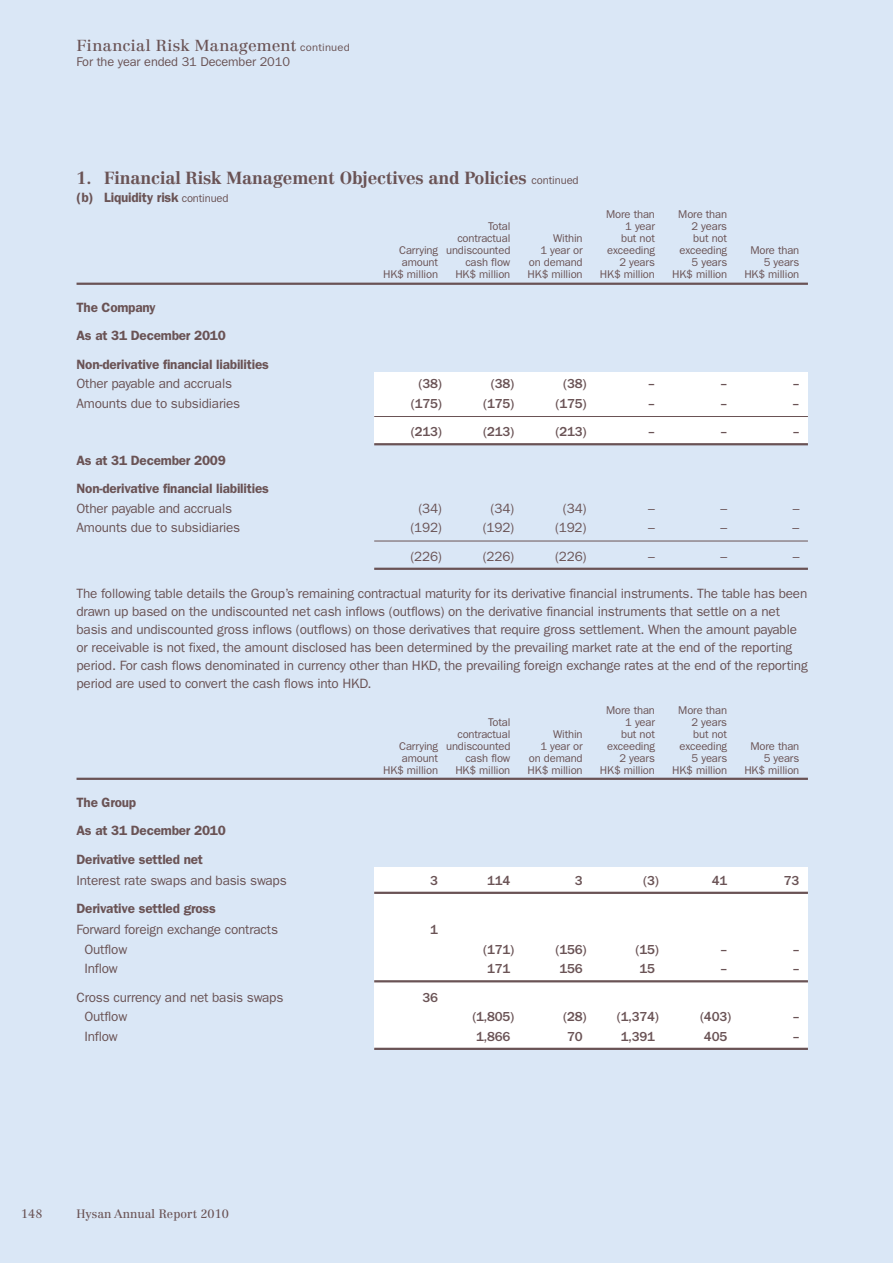
<style>
.page{position:relative;width:893px;height:1263px;background:#dae7f6}
.page>*{position:absolute;margin:0;border:0;box-sizing:border-box;transform-origin:0 0}
.t1{font:700 17.25px "Centennial LT Std";letter-spacing:-.01em;color:#6a5355}
.t2{font:15.6px "Centennial LT Std";letter-spacing:.005em;color:#6a5355;scale:1.05 1}
.t3{font:13.5px/18px "ITC Franklin Gothic Std";letter-spacing:-.015em;color:#6a5355}
.t4{font:600 13.5px/28.5px "ITC Franklin Gothic Std";letter-spacing:-.015em;color:#6a5355}
.t5{font:500 13.5px "ITC Franklin Gothic Std";letter-spacing:-.015em;color:#6a5355}
.t6{font:12.75px "ITC Franklin Gothic Std";letter-spacing:-.01em;color:#6a5355}
.t7{font:12px "Centennial LT Std";color:#6a5355}
.t8{font:11.25px "ITC Franklin Gothic Std";letter-spacing:-.015em;color:#6a5355}
.s1{font-family:"ITC Franklin Gothic Std";font-size:10.65px}
.s2{font-family:"ITC Franklin Gothic Std";font-weight:400;font-size:11.25px}
.s3{font-weight:400;font-size:11.25px}
.s4{font-weight:600}
</style>
<div class="page">
<hr style="left:77px;top:283px;width:731px;height:2px;background:#6a5355">
<div style="left:374px;top:373px;width:434px;height:71px;background:#fff"></div>
<hr style="left:374px;top:416px;width:434px;height:1px;background:#6a5355">
<hr style="left:374px;top:443px;width:434px;height:2px;background:#6a5355">
<hr style="left:374px;top:541px;width:434px;height:1px;background:#6a5355">
<hr style="left:374px;top:568px;width:434px;height:2px;background:#6a5355">
<hr style="left:77px;top:778px;width:731px;height:2px;background:#6a5355">
<div style="left:374px;top:868px;width:434px;height:181px;background:#fff"></div>
<hr style="left:374px;top:892px;width:434px;height:2px;background:#6a5355">
<hr style="left:374px;top:980px;width:434px;height:2px;background:#6a5355">
<hr style="left:374px;top:1048px;width:434px;height:2px;background:#6a5355">
<p class="t2" style="left:77px;top:36px;width:262px">Financial Risk Management <span class="s1">continued</span></p>
<p class="t6" style="left:77px;top:54px;width:215px">For the year ended 31 December 2010</p>
<p class="t1" style="left:77px;top:168px;width:504px">1. Financial Risk Management Objectives and Policies <span class="s2">continued</span></p>
<p class="t4" style="left:77px;top:183px;width:154px">(b) Liquidity risk <span class="s3">continued</span></p>
<p class="t8" style="left:606px;top:208px;width:50px">More than</p>
<p class="t8" style="left:678px;top:208px;width:50px">More than</p>
<p class="t8" style="left:488px;top:220px;width:24px">Total</p>
<p class="t8" style="left:625px;top:220px;width:31px">1 year</p>
<p class="t8" style="left:691px;top:220px;width:37px">2 years</p>
<p class="t8" style="left:457px;top:232px;width:54px">contractual</p>
<p class="t8" style="left:553px;top:232px;width:31px">Within</p>
<p class="t8" style="left:621px;top:232px;width:35px">but not</p>
<p class="t8" style="left:693px;top:232px;width:35px">but not</p>
<p class="t8" style="left:399px;top:244px;width:113px">Carrying undiscounted</p>
<p class="t8" style="left:540px;top:244px;width:44px">1 year or</p>
<p class="t8" style="left:607px;top:244px;width:49px">exceeding</p>
<p class="t8" style="left:680px;top:244px;width:49px">exceeding</p>
<p class="t8" style="left:750px;top:244px;width:50px">More than</p>
<p class="t8" style="left:402px;top:256px;width:38px">amount</p>
<p class="t8" style="left:465px;top:256px;width:46px">cash flow</p>
<p class="t8" style="left:529px;top:256px;width:55px">on demand</p>
<p class="t8" style="left:619px;top:256px;width:37px">2 years</p>
<p class="t8" style="left:692px;top:256px;width:37px">5 years</p>
<p class="t8" style="left:764px;top:256px;width:37px">5 years</p>
<p class="t8" style="left:383px;top:268px;width:57px">HK$ million</p>
<p class="t8" style="left:455px;top:268px;width:57px">HK$ million</p>
<p class="t8" style="left:528px;top:268px;width:57px">HK$ million</p>
<p class="t8" style="left:600px;top:268px;width:57px">HK$ million</p>
<p class="t8" style="left:672px;top:268px;width:57px">HK$ million</p>
<p class="t8" style="left:744px;top:268px;width:57px">HK$ million</p>
<p class="t4" style="left:77px;top:293px;width:194px">The Company<br>As at 31 December 2010<br>Non-derivative financial liabilities</p>
<p class="t3" style="left:77px;top:375px;width:157px">Other payable and accruals</p>
<p class="t5" style="left:419px;top:376px;width:25px">(38)</p>
<p class="t5" style="left:491px;top:376px;width:25px">(38)</p>
<p class="t5" style="left:563px;top:376px;width:25px">(38)</p>
<p class="t5" style="left:648px;top:376px;width:8px">–</p>
<p class="t5" style="left:721px;top:376px;width:8px">–</p>
<p class="t5" style="left:793px;top:376px;width:8px">–</p>
<p class="t3" style="left:77px;top:394px;width:165px">Amounts due to subsidiaries</p>
<p class="t5" style="left:411px;top:396px;width:33px">(175)</p>
<p class="t5" style="left:483px;top:396px;width:33px">(175)</p>
<p class="t5" style="left:555px;top:396px;width:33px">(175)</p>
<p class="t5" style="left:648px;top:396px;width:8px">–</p>
<p class="t5" style="left:721px;top:396px;width:8px">–</p>
<p class="t5" style="left:793px;top:396px;width:8px">–</p>
<p class="t5" style="left:411px;top:424px;width:33px">(213)</p>
<p class="t5" style="left:483px;top:424px;width:33px">(213)</p>
<p class="t5" style="left:555px;top:424px;width:33px">(213)</p>
<p class="t5" style="left:648px;top:424px;width:8px">–</p>
<p class="t5" style="left:721px;top:424px;width:8px">–</p>
<p class="t5" style="left:793px;top:424px;width:8px">–</p>
<p class="t4" style="left:77px;top:446px;width:194px">As at 31 December 2009<br>Non-derivative financial liabilities</p>
<p class="t3" style="left:77px;top:499px;width:157px">Other payable and accruals</p>
<p class="t3" style="left:418px;top:499px;width:25px">(34)</p>
<p class="t3" style="left:491px;top:499px;width:25px">(34)</p>
<p class="t3" style="left:563px;top:499px;width:25px">(34)</p>
<p class="t3" style="left:648px;top:499px;width:8px">–</p>
<p class="t3" style="left:721px;top:499px;width:8px">–</p>
<p class="t3" style="left:793px;top:499px;width:8px">–</p>
<p class="t3" style="left:77px;top:519px;width:165px">Amounts due to subsidiaries</p>
<p class="t3" style="left:410px;top:519px;width:33px">(192)</p>
<p class="t3" style="left:483px;top:519px;width:33px">(192)</p>
<p class="t3" style="left:555px;top:519px;width:33px">(192)</p>
<p class="t3" style="left:648px;top:519px;width:8px">–</p>
<p class="t3" style="left:721px;top:519px;width:8px">–</p>
<p class="t3" style="left:793px;top:519px;width:8px">–</p>
<p class="t3" style="left:410px;top:547px;width:33px">(226)</p>
<p class="t3" style="left:483px;top:547px;width:33px">(226)</p>
<p class="t3" style="left:555px;top:547px;width:33px">(226)</p>
<p class="t3" style="left:648px;top:547px;width:8px">–</p>
<p class="t3" style="left:721px;top:547px;width:8px">–</p>
<p class="t3" style="left:793px;top:547px;width:8px">–</p>
<p class="t3" style="left:77px;top:585px;width:733px">The following table details the Group’s remaining contractual maturity for its derivative financial instruments. The table has been drawn up based on the undiscounted net cash inflows (outflows) on the derivative financial instruments that settle on a net basis and undiscounted gross inflows (outflows) on those derivatives that require gross settlement. When the amount payable or receivable is not fixed, the amount disclosed has been determined by the prevailing market rate at the end of the reporting period. For cash flows denominated in currency other than HKD, the prevailing foreign exchange rates at the end of the reporting period are used to convert the cash flows into HKD.</p>
<p class="t8" style="left:606px;top:703px;width:50px">More than</p>
<p class="t8" style="left:678px;top:703px;width:50px">More than</p>
<p class="t8" style="left:488px;top:715px;width:24px">Total</p>
<p class="t8" style="left:625px;top:715px;width:31px">1 year</p>
<p class="t8" style="left:691px;top:715px;width:37px">2 years</p>
<p class="t8" style="left:457px;top:727px;width:54px">contractual</p>
<p class="t8" style="left:553px;top:727px;width:31px">Within</p>
<p class="t8" style="left:621px;top:727px;width:35px">but not</p>
<p class="t8" style="left:693px;top:727px;width:35px">but not</p>
<p class="t8" style="left:399px;top:739px;width:113px">Carrying undiscounted</p>
<p class="t8" style="left:540px;top:739px;width:44px">1 year or</p>
<p class="t8" style="left:607px;top:739px;width:49px">exceeding</p>
<p class="t8" style="left:680px;top:739px;width:49px">exceeding</p>
<p class="t8" style="left:751px;top:739px;width:50px">More than</p>
<p class="t8" style="left:402px;top:751px;width:38px">amount</p>
<p class="t8" style="left:465px;top:751px;width:46px">cash flow</p>
<p class="t8" style="left:529px;top:751px;width:55px">on demand</p>
<p class="t8" style="left:619px;top:751px;width:37px">2 years</p>
<p class="t8" style="left:692px;top:751px;width:37px">5 years</p>
<p class="t8" style="left:764px;top:751px;width:37px">5 years</p>
<p class="t8" style="left:383px;top:763px;width:57px">HK$ million</p>
<p class="t8" style="left:455px;top:763px;width:57px">HK$ million</p>
<p class="t8" style="left:528px;top:763px;width:57px">HK$ million</p>
<p class="t8" style="left:600px;top:763px;width:57px">HK$ million</p>
<p class="t8" style="left:672px;top:763px;width:57px">HK$ million</p>
<p class="t8" style="left:744px;top:763px;width:57px">HK$ million</p>
<p class="t4" style="left:77px;top:788px;width:151px">The Group<br>As at 31 December 2010<br>Derivative settled net</p>
<p class="t3" style="left:77px;top:871px;width:212px">Interest rate swaps and basis swaps</p>
<p class="t5" style="left:430px;top:873px;width:9px">3</p>
<p class="t5" style="left:487px;top:873px;width:25px">114</p>
<p class="t5" style="left:575px;top:873px;width:9px">3</p>
<p class="t5" style="left:643px;top:873px;width:17px">(3)</p>
<p class="t5" style="left:712px;top:873px;width:17px">41</p>
<p class="t5" style="left:784px;top:873px;width:17px">73</p>
<p class="t3" style="left:77px;top:898px;width:203px;line-height:21px"><span class="s4">Derivative settled gross<br></span>Forward foreign exchange contracts</p>
<p class="t5" style="left:430px;top:922px;width:9px">1</p>
<p class="t3" style="left:85px;top:940px;width:44px">Outflow</p>
<p class="t5" style="left:483px;top:942px;width:33px">(171)</p>
<p class="t5" style="left:555px;top:942px;width:33px">(156)</p>
<p class="t5" style="left:635px;top:942px;width:25px">(15)</p>
<p class="t5" style="left:721px;top:942px;width:8px">–</p>
<p class="t5" style="left:793px;top:942px;width:8px">–</p>
<p class="t3" style="left:85px;top:960px;width:35px">Inflow</p>
<p class="t5" style="left:487px;top:961px;width:25px">171</p>
<p class="t5" style="left:559px;top:961px;width:25px">156</p>
<p class="t5" style="left:639px;top:961px;width:17px">15</p>
<p class="t5" style="left:721px;top:961px;width:8px">–</p>
<p class="t5" style="left:793px;top:961px;width:8px">–</p>
<p class="t3" style="left:77px;top:988px;width:208px">Cross currency and net basis swaps</p>
<p class="t5" style="left:422px;top:990px;width:17px">36</p>
<p class="t3" style="left:85px;top:1008px;width:44px">Outflow</p>
<p class="t5" style="left:472px;top:1009px;width:44px">(1,805)</p>
<p class="t5" style="left:563px;top:1009px;width:97px">(28) (1,374)</p>
<p class="t5" style="left:700px;top:1009px;width:33px">(403)</p>
<p class="t5" style="left:793px;top:1009px;width:8px">–</p>
<p class="t3" style="left:85px;top:1027px;width:35px">Inflow</p>
<p class="t5" style="left:476px;top:1029px;width:36px">1,866</p>
<p class="t5" style="left:567px;top:1029px;width:17px">70</p>
<p class="t5" style="left:621px;top:1029px;width:36px">1,391</p>
<p class="t5" style="left:704px;top:1029px;width:25px">405</p>
<p class="t5" style="left:793px;top:1029px;width:8px">–</p>
<p class="t7" style="left:21px;top:1207px;width:23px">148</p>
<p class="t7" style="left:77px;top:1207px;width:154px">Hysan Annual Report 2010</p>
</div>
